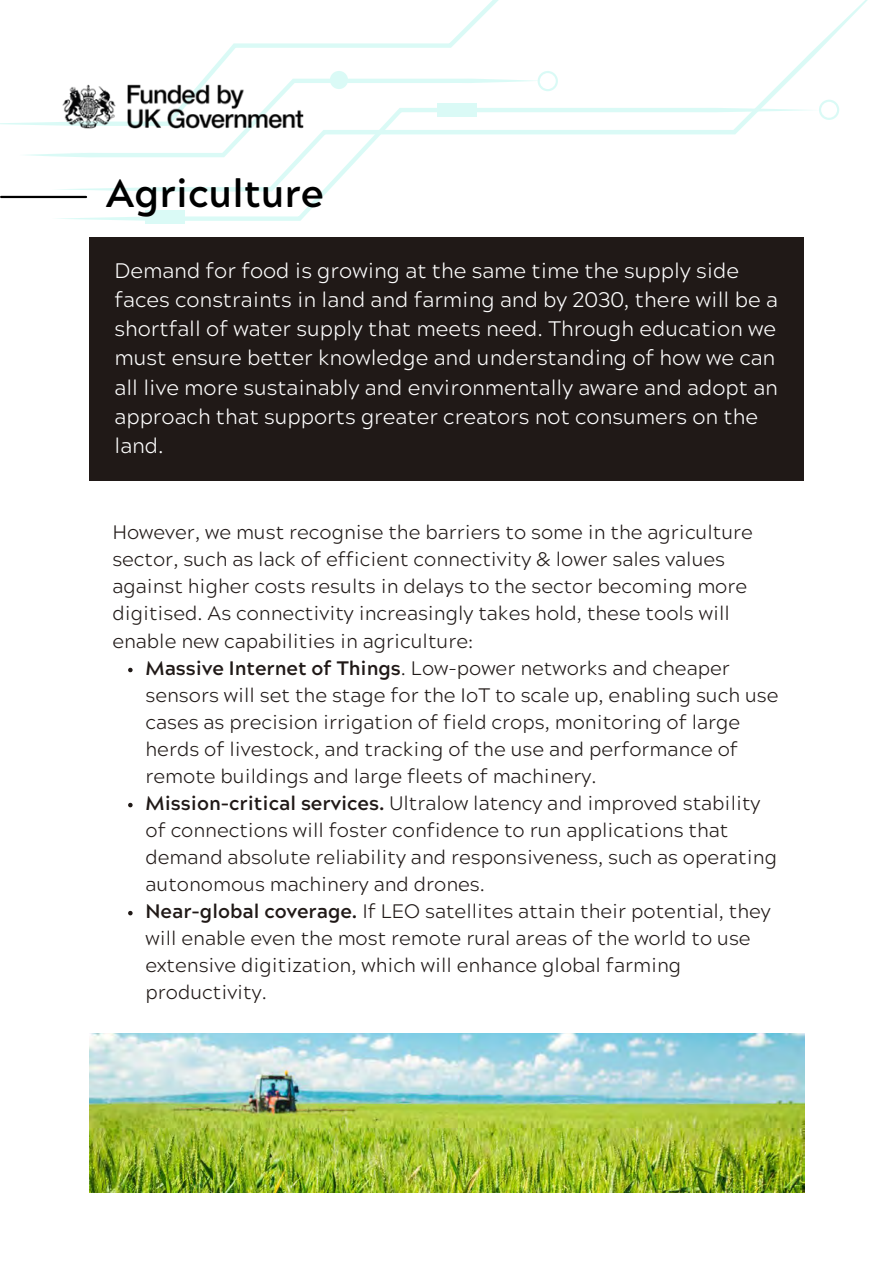
<style>
.page{position:relative;width:894px;height:1264px;background:#fff}
.page>*{position:absolute;margin:0;border:0;box-sizing:border-box;transform-origin:0 0}
.t1{font:700 39px "Acherus Grotesque";color:#000}
.t2{font:300 21px/29.2px "Acherus Grotesque";color:#fff}
.t3{font:300 19.5px/27px "Acherus Grotesque";color:#201917}
.s1{font-weight:700}
</style>
<div class="page">
<div style="left:89px;top:237px;width:715px;height:243px;background:#201917"></div>
<svg style="left:128px;top:667px;width:5px;height:5px"></svg>
<svg style="left:128px;top:802px;width:5px;height:5px"></svg>
<svg style="left:128px;top:910px;width:5px;height:5px"></svg>
<img style="left:89px;top:1033px;width:715px;height:159px">
<div style="left:145px;top:210px;width:40px;height:14px;background:#dafaf6"></div>
<svg style="left:203px;top:0;width:665px;height:120px"></svg>
<svg style="left:52px;top:108px;width:767px;height:113px"></svg>
<hr style="left:1px;top:196px;width:85px;height:2px;background:#000">
<img style="left:57px;top:80px;width:252px;height:55px">
<h1 class="t1" style="left:106px;top:178px;width:219px">Agriculture</h1>
<p class="t2" style="left:114px;top:258px;width:664px">Demand for food is growing at the same time the supply side faces constraints in land and farming and by 2030, there will be a shortfall of water supply that meets need. Through education we must ensure better knowledge and understanding of how we can all live more sustainably and environmentally aware and adopt an approach that supports greater creators not consumers on the land.</p>
<p class="t3" style="left:112px;top:522px;width:642px">However, we must recognise the barriers to some in the agriculture sector, such as lack of efficient connectivity &amp; lower sales values against higher costs results in delays to the sector becoming more digitised. As connectivity increasingly takes hold, these tools will enable new capabilities in agriculture:</p>
<p class="t3" style="left:145px;top:657px;width:634px"><span class="s1">Massive Internet of Things</span>. Low-power networks and cheaper sensors will set the stage for the IoT to scale up, enabling such use cases as precision irrigation of field crops, monitoring of large herds of livestock, and tracking of the use and performance of remote buildings and large fleets of machinery.<br><span class="s1">Mission-critical services.</span> Ultralow latency and improved stability of connections will foster confidence to run applications that demand absolute reliability and responsiveness, such as operating autonomous machinery and drones.<br><span class="s1">Near-global coverage.</span> If LEO satellites attain their potential, they will enable even the most remote rural areas of the world to use extensive digitization, which will enhance global farming productivity.</p>
</div>
